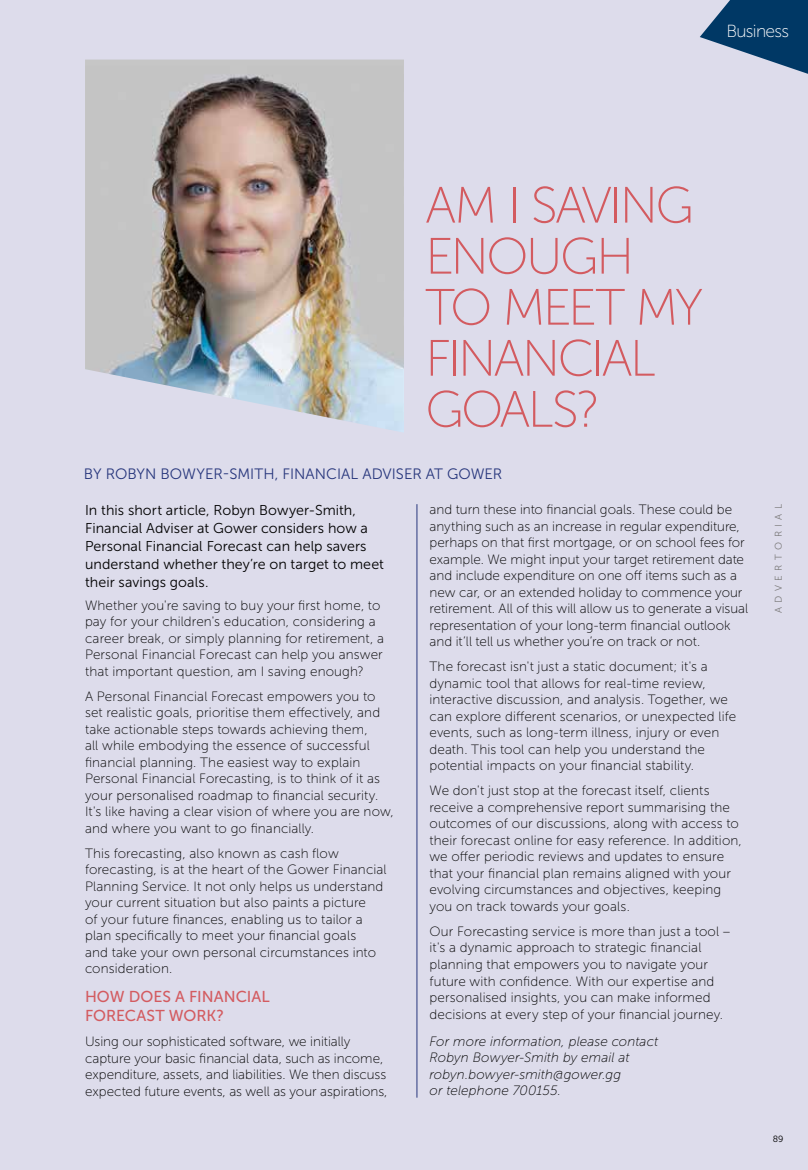
<style>
.page{position:relative;width:808px;height:1170px;background:#fff}
.page>*{position:absolute;margin:0;border:0;box-sizing:border-box;transform-origin:0 0}
.t1{font:51px/51px "Museo Sans 100";letter-spacing:-.055em;color:#d35b60}
.t2{font:17.4px "Museo Sans 100";letter-spacing:-.04em;color:#fff}
.t3{font:15.75px/19.5px "Museo Sans 500";color:#d35b60}
.t4{font:15px "Museo Sans 300";color:#27367c}
.t5{font:14.25px/18px "Museo Sans 300";letter-spacing:.005em;color:#000}
.t6{font:13.5px/16.5px "Museo Sans 100";letter-spacing:.005em;color:#000}
.t7{font:italic 13.5px/16.5px "Museo Sans 100";letter-spacing:.005em;color:#000}
.t8{font:9.75px "Museo Sans 300";letter-spacing:.46em;color:#7c7b7b}
.t9{font:9px "Museo Sans 300";color:#000}
</style>
<div class="page">
<div style="left:0;top:0;width:808px;height:1169px;background:#dddceb"></div>
<hr style="left:417px;top:504px;width:1px;height:593px;background:#27367c">
<svg style="left:700px;top:0;width:108px;height:74px"></svg>
<img style="left:85px;top:60px;width:319px;height:372px">
<p class="t2" style="left:726px;top:22px;width:64px">Business</p>
<h1 class="t1" style="left:425px;top:180px;width:279px">AM I SAVING<br>ENOUGH<br>TO MEET MY<br>FINANCIAL<br>GOALS?</h1>
<p class="t4" style="left:84px;top:466px;width:420px">BY ROBYN BOWYER-SMITH, FINANCIAL ADVISER AT GOWER</p>
<p class="t5" style="left:85px;top:501px;width:300px">In this short article, Robyn Bowyer-Smith, Financial Adviser at Gower considers how a Personal Financial Forecast can help savers understand whether they’re on target to meet their savings goals.</p>
<p class="t6" style="left:85px;top:597px;width:300px">Whether you're saving to buy your first home, to pay for your children's education, considering a career break, or simply planning for retirement, a Personal Financial Forecast can help you answer that important question, am I saving enough?</p>
<p class="t6" style="left:85px;top:688px;width:310px">A Personal Financial Forecast empowers you to set realistic goals, prioritise them effectively, and take actionable steps towards achieving them,<br>all while embodying the essence of successful financial planning. The easiest way to explain Personal Financial Forecasting, is to think of it as your personalised roadmap to financial security.<br>It's like having a clear vision of where you are now, and where you want to go financially.</p>
<p class="t6" style="left:85px;top:845px;width:303px">This forecasting, also known as cash flow forecasting, is at the heart of the Gower Financial Planning Service. It not only helps us understand your current situation but also paints a picture<br>of your future finances, enabling us to tailor a plan specifically to meet your financial goals<br>and take your own personal circumstances into consideration.</p>
<p class="t3" style="left:85px;top:986px;width:186px">HOW DOES A FINANCIAL<br>FORECAST WORK?</p>
<p class="t6" style="left:85px;top:1033px;width:304px">Using our sophisticated software, we initially capture your basic financial data, such as income, expenditure, assets, and liabilities. We then discuss expected future events, as well as your aspirations,</p>
<p class="t6" style="left:429px;top:501px;width:320px">and turn these into financial goals. These could be anything such as an increase in regular expenditure, perhaps on that first mortgage, or on school fees for example. We might input your target retirement date and include expenditure on one off items such as a new car, or an extended holiday to commence your retirement. All of this will allow us to generate a visual representation of your long-term financial outlook and it’ll tell us whether you’re on track or not.</p>
<p class="t6" style="left:429px;top:658px;width:308px">The forecast isn't just a static document; it's a dynamic tool that allows for real-time review, interactive discussion, and analysis. Together, we can explore different scenarios, or unexpected life events, such as long-term illness, injury or even death. This tool can help you understand the potential impacts on your financial stability.</p>
<p class="t6" style="left:429px;top:782px;width:314px">We don't just stop at the forecast itself, clients receive a comprehensive report summarising the outcomes of our discussions, along with access to their forecast online for easy reference. In addition, we offer periodic reviews and updates to ensure that your financial plan remains aligned with your evolving circumstances and objectives, keeping you on track towards your goals.</p>
<p class="t6" style="left:429px;top:923px;width:302px">Our Forecasting service is more than just a tool – it's a dynamic approach to strategic financial planning that empowers you to navigate your future with confidence. With our expertise and personalised insights, you can make informed decisions at every step of your financial journey.</p>
<p class="t7" style="left:429px;top:1032px;width:230px">For more information, please contact<br>Robyn Bowyer-Smith by email at robyn.bowyer-smith@gower.gg<br>or telephone 700155.</p>
<p class="t8" style="left:773px;top:613px;width:111px;rotate:-90deg">ADVERTORIAL</p>
<p class="t9" style="left:773px;top:1133px;width:12px">89</p>
</div>
